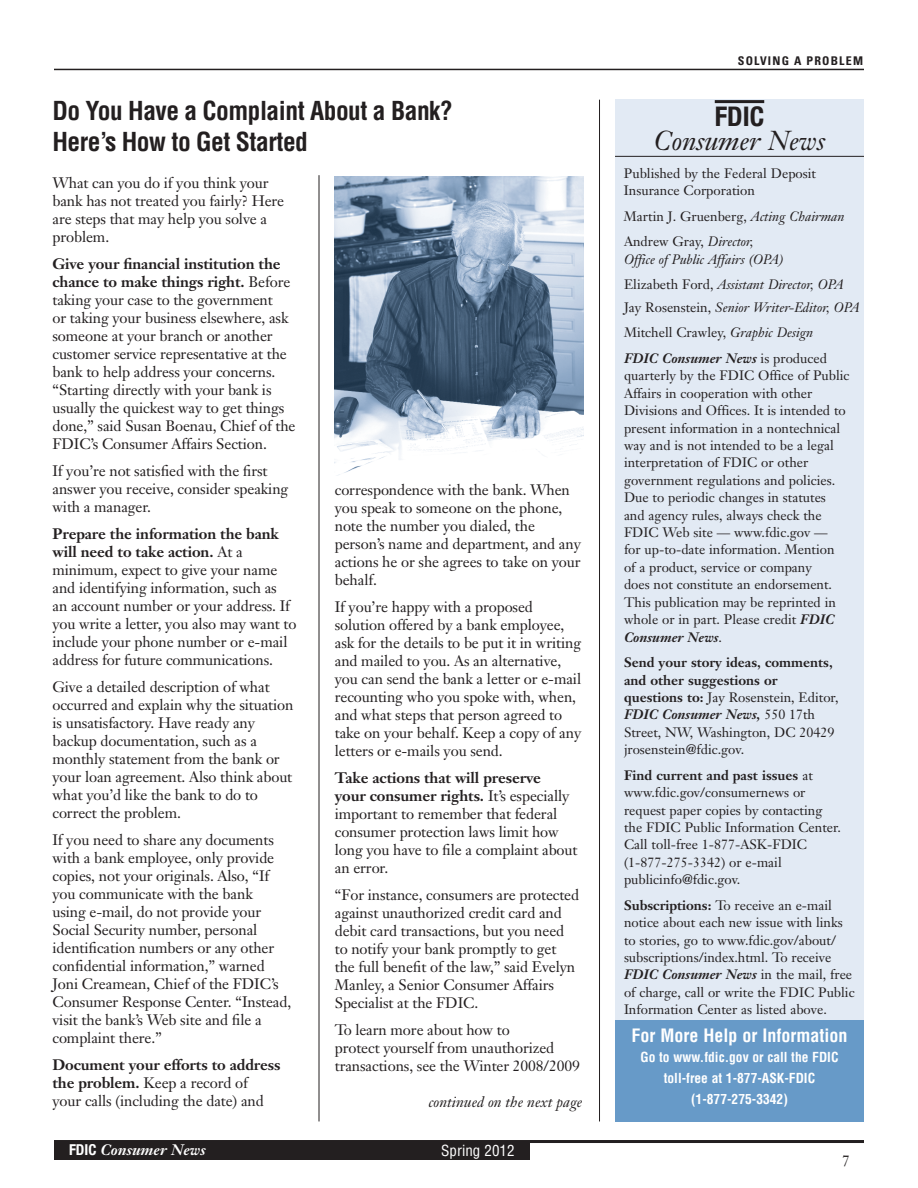
<style>
.page{position:relative;width:918px;height:1188px;background:#fff}
.page>*{position:absolute;margin:0;border:0;box-sizing:border-box;transform-origin:0 0}
.t1{font:italic 27px "Janson Text";color:#231f20}
.t2{font:700 condensed 27px "Helvetica Neue";color:#231f20}
.t3{font:700 condensed 25.5px/30.6px "Helvetica";letter-spacing:-.02em;color:#231f20}
.t4{font:700 condensed 18px "Helvetica";color:#fff}
.t5{font:15px/18px "Janson Text";letter-spacing:-.005em;color:#231f20}
.t6{font:italic 15px "Janson Text";color:#231f20}
.t7{font:italic 700 15px "Janson Text";color:#fff}
.t8{font:condensed 15px "Helvetica";color:#fff}
.t9{font:13.5px/17.4px "Janson Text";color:#231f20}
.t10{font:700 condensed 13.5px/21px "Helvetica";color:#fff;text-align:center}
.t11{font:italic 13.5px/25.7px "Janson Text";color:#231f20}
.t12{font:700 condensed 12px "Univers";letter-spacing:.1em;color:#231f20}
.s1{font-weight:700}
.s2{font-family:"Helvetica Neue";font-style:normal;font-stretch:condensed}
.s3{font-style:italic}
.s4{font-style:normal}
.s5{font-weight:700;font-style:italic}
</style>
<div class="page">
<hr style="left:54px;top:69px;width:810px;height:1px;background:#231f20">
<hr style="left:54px;top:1140px;width:810px;height:3px;background:#231f20">
<div style="left:54px;top:1141px;width:476px;height:19px;background:#231f20"></div>
<div style="left:615px;top:100px;width:249px;height:71px;background:#e2eaf4"></div>
<hr style="left:715px;top:100px;width:49px;height:3px;background:#231f20">
<hr style="left:615px;top:156px;width:249px;height:1px;background:#231f20">
<div style="left:615px;top:157px;width:249px;height:886px;background:#e2eaf4"></div>
<div style="left:615px;top:1020px;width:249px;height:101px;background:#679ac8"></div>
<hr style="left:599px;top:100px;width:1px;height:1021px;background:#231f20">
<img style="left:335px;top:177px;width:248px;height:298px">
<hr style="left:319px;top:175px;width:1px;height:946px;background:#231f20">
<h2 class="t3" style="left:52px;top:95px;width:402px">Do You Have a Complaint About a Bank?<br>Here’s How to Get Started</h2>
<p class="t5" style="left:52px;top:174px;width:233px">What can you do if you think your bank has not treated you fairly? Here are steps that may help you solve a problem.</p>
<p class="t5" style="left:52px;top:255px;width:245px"><span class="s1">Give your financial institution the chance to make things right.</span> Before taking your case to the government<br>or taking your business elsewhere, ask someone at your branch or another customer service representative at the bank to help address your concerns. “Starting directly with your bank is usually the quickest way to get things done,” said Susan Boenau, Chief of the FDIC’s Consumer Affairs Section.</p>
<p class="t5" style="left:52px;top:462px;width:237px">If you’re not satisfied with the first answer you receive, consider speaking with a manager.</p>
<p class="t5" style="left:52px;top:525px;width:246px"><span class="s1">Prepare the information the bank will need to take action.</span> At a minimum, expect to give your name and identifying information, such as<br>an account number or your address. If you write a letter, you also may want to include your phone number or e-mail address for future communications.</p>
<p class="t5" style="left:52px;top:678px;width:243px">Give a detailed description of what occurred and explain why the situation is unsatisfactory. Have ready any backup documentation, such as a monthly statement from the bank or your loan agreement. Also think about what you’d like the bank to do to correct the problem.</p>
<p class="t5" style="left:52px;top:831px;width:240px">If you need to share any documents with a bank employee, only provide copies, not your originals. Also, “If you communicate with the bank<br>using e-mail, do not provide your Social Security number, personal identification numbers or any other confidential information,” warned Joni Creamean, Chief of the FDIC’s Consumer Response Center. “Instead, visit the bank’s Web site and file a complaint there.”</p>
<p class="t5" style="left:52px;top:1056px;width:229px"><span class="s1">Document your efforts to address the problem.</span> Keep a record of<br>your calls (including the date) and</p>
<p class="t5" style="left:335px;top:480px;width:248px">correspondence with the bank. When you speak to someone on the phone, note the number you dialed, the person’s name and department, and any actions he or she agrees to take on your behalf.</p>
<p class="t5" style="left:335px;top:597px;width:248px">If you’re happy with a proposed solution offered by a bank employee, ask for the details to be put it in writing and mailed to you. As an alternative, you can send the bank a letter or e-mail recounting who you spoke with, when, and what steps that person agreed to take on your behalf. Keep a copy of any letters or e-mails you send.</p>
<p class="t5" style="left:335px;top:768px;width:244px"><span class="s1">Take actions that will preserve<br>your consumer rights.</span> It’s especially important to remember that federal consumer protection laws limit how long you have to file a complaint about an error.</p>
<p class="t5" style="left:335px;top:885px;width:246px">“For instance, consumers are protected against unauthorized credit card and debit card transactions, but you need to notify your bank promptly to get the full benefit of the law,” said Evelyn Manley, a Senior Consumer Affairs Specialist at the FDIC.</p>
<p class="t5" style="left:335px;top:1020px;width:247px">To learn more about how to<br>protect yourself from unauthorized transactions, see the Winter 2008/2009</p>
<p class="t6" style="left:429px;top:1093px;width:155px">continued on the next page</p>
<p class="t7" style="left:69px;top:1140px;width:138px"><span class="s2">FDIC</span> Consumer News</p>
<p class="t8" style="left:441px;top:1141px;width:75px">Spring 2012</p>
<p class="t12" style="left:738px;top:53px;width:127px">SOLVING A PROBLEM</p>
<h1 class="t2" style="left:715px;top:100px;width:51px">FDIC</h1>
<h1 class="t1" style="left:654px;top:124px;width:173px">Consumer News</h1>
<p class="t9" style="left:624px;top:164px;width:194px">Published by the Federal Deposit<br>Insurance Corporation</p>
<p class="t9" style="left:624px;top:203px;width:222px;line-height:25.7px">Martin J. Gruenberg, <span class="s3">Acting Chairman<br></span>Andrew Gray, <span class="s3">Director,</span></p>
<p class="t11" style="left:624px;top:246px;width:221px">Office of Public Affairs (OPA)<br><span class="s4">Elizabeth Ford,</span> Assistant Director, OPA</p>
<p class="t9" style="left:624px;top:294px;width:237px;line-height:25.7px">Jay Rosenstein, <span class="s3">Senior Writer-Editor, OPA<br></span>Mitchell Crawley, <span class="s3">Graphic Design<br></span><span class="s5">FDIC Consumer News</span> is produced</p>
<p class="t9" style="left:624px;top:367px;width:227px">quarterly by the FDIC Office of Public Affairs in cooperation with other Divisions and Offices. It is intended to present information in a nontechnical way and is not intended to be a legal interpretation of FDIC or other government regulations and policies.<br>Due to periodic changes in statutes and agency rules, always check the FDIC Web site — www.fdic.gov —<br>for up-to-date information. Mention<br>of a product, service or company<br>does not constitute an endorsement.<br>This publication may be reprinted in whole or in part. Please credit <span class="s5">FDIC Consumer News</span>.</p>
<p class="t9" style="left:624px;top:654px;width:216px"><span class="s1">Send your story ideas, comments, and other suggestions or questions to:</span> Jay Rosenstein, Editor,<br><span class="s5">FDIC Consumer News,</span> 550 17th<br>Street, NW, Washington, DC 20429 jrosenstein@fdic.gov.</p>
<p class="t9" style="left:624px;top:766px;width:219px"><span class="s1">Find current and past issues</span> at www.fdic.gov/consumernews or request paper copies by contacting the FDIC Public Information Center.<br>Call toll-free 1-877-ASK-FDIC (1-877-275-3342) or e-mail publicinfo@fdic.gov.</p>
<p class="t9" style="left:624px;top:896px;width:232px"><span class="s1">Subscriptions:</span> To receive an e-mail notice about each new issue with links to stories, go to www.fdic.gov/about/ subscriptions/index.html. To receive <span class="s5">FDIC Consumer News</span> in the mail, free of charge, call or write the FDIC Public Information Center as listed above.</p>
<p class="t4" style="left:632px;top:1024px;width:217px">For More Help or Information</p>
<p class="t10" style="left:640px;top:1046px;width:200px">Go to www.fdic.gov or call the FDIC toll-free at 1-877-ASK-FDIC (1-877-275-3342)</p>
<p class="t5" style="left:842px;top:1152px;width:9px">7</p>
</div>
